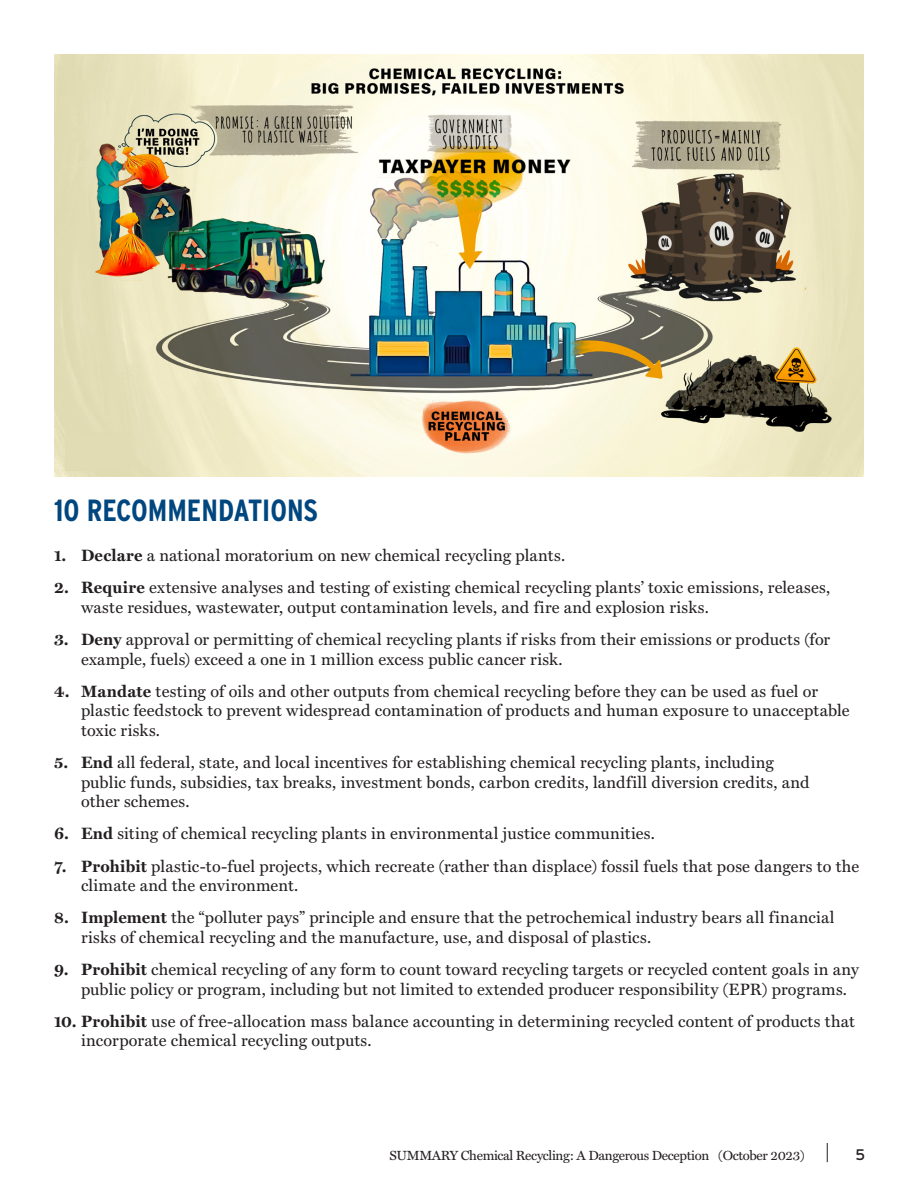
<style>
.page{position:relative;width:918px;height:1188px;background:#fff}
.page>*{position:absolute;margin:0;border:0;box-sizing:border-box;transform-origin:0 0}
.body{font:700 30.6px "Interstate Condensed";color:#00467f}
.t1{font:16.5px/19.5px "Miller Text";letter-spacing:.015em;color:#231f20}
.t2{font:15.3px "Interstate";color:#231f20}
.t3{font:13.35px "Miller Text";letter-spacing:-.025em;color:#231f20}
.s1{font-weight:700}
</style>
<div class="page">
<svg style="left:827px;top:1143px;width:1px;height:19px"></svg>
<img style="left:54px;top:54px;width:810px;height:423px">
<p class="body" style="left:54px;top:493px;width:266px">10 RECOMMENDATIONS</p>
<p class="t1" style="left:54px;top:546px;width:513px"><span class="s1">1. Declare</span> a national moratorium on new chemical recycling plants.</p>
<p class="t1" style="left:81px;top:578px;width:751px;text-indent:-27px"><span class="s1">2. Require</span> extensive analyses and testing of existing chemical recycling plants’ toxic emissions, releases, waste residues, wastewater, output contamination levels, and fire and explosion risks.</p>
<p class="t1" style="left:81px;top:630px;width:751px;text-indent:-27px"><span class="s1">3. Deny</span> approval or permitting of chemical recycling plants if risks from their emissions or products (for example, fuels) exceed a one in 1 million excess public cancer risk.</p>
<p class="t1" style="left:81px;top:681px;width:770px;text-indent:-27px"><span class="s1">4. Mandate</span> testing of oils and other outputs from chemical recycling before they can be used as fuel or plastic feedstock to prevent widespread contamination of products and human exposure to unacceptable toxic risks.</p>
<p class="t1" style="left:81px;top:753px;width:730px;text-indent:-27px"><span class="s1">5. End</span> all federal, state, and local incentives for establishing chemical recycling plants, including public funds, subsidies, tax breaks, investment bonds, carbon credits, landfill diversion credits, and other schemes.</p>
<p class="t1" style="left:54px;top:824px;width:602px"><span class="s1">6. End</span> siting of chemical recycling plants in environmental justice communities.</p>
<p class="t1" style="left:81px;top:856px;width:780px;text-indent:-27px"><span class="s1">7. Prohibit</span> plastic-to-fuel projects, which recreate (rather than displace) fossil fuels that pose dangers to the climate and the environment.</p>
<p class="t1" style="left:81px;top:908px;width:755px;text-indent:-27px"><span class="s1">8. Implement</span> the “polluter pays” principle and ensure that the petrochemical industry bears all financial risks of chemical recycling and the manufacture, use, and disposal of plastics.</p>
<p class="t1" style="left:81px;top:960px;width:779px;text-indent:-27px"><span class="s1">9. Prohibit</span> chemical recycling of any form to count toward recycling targets or recycled content goals in any public policy or program, including but not limited to extended producer responsibility (EPR) programs.</p>
<p class="t1" style="left:81px;top:1011px;width:775px;text-indent:-27px"><span class="s1">10. Prohibit</span> use of free-allocation mass balance accounting in determining recycled content of products that incorporate chemical recycling outputs.</p>
<p class="t3" style="left:389px;top:1147px;width:417px">SUMMARY Chemical Recycling: A Dangerous Deception (October 2023)</p>
<p class="t2" style="left:855px;top:1146px;width:11px">5</p>
</div>
